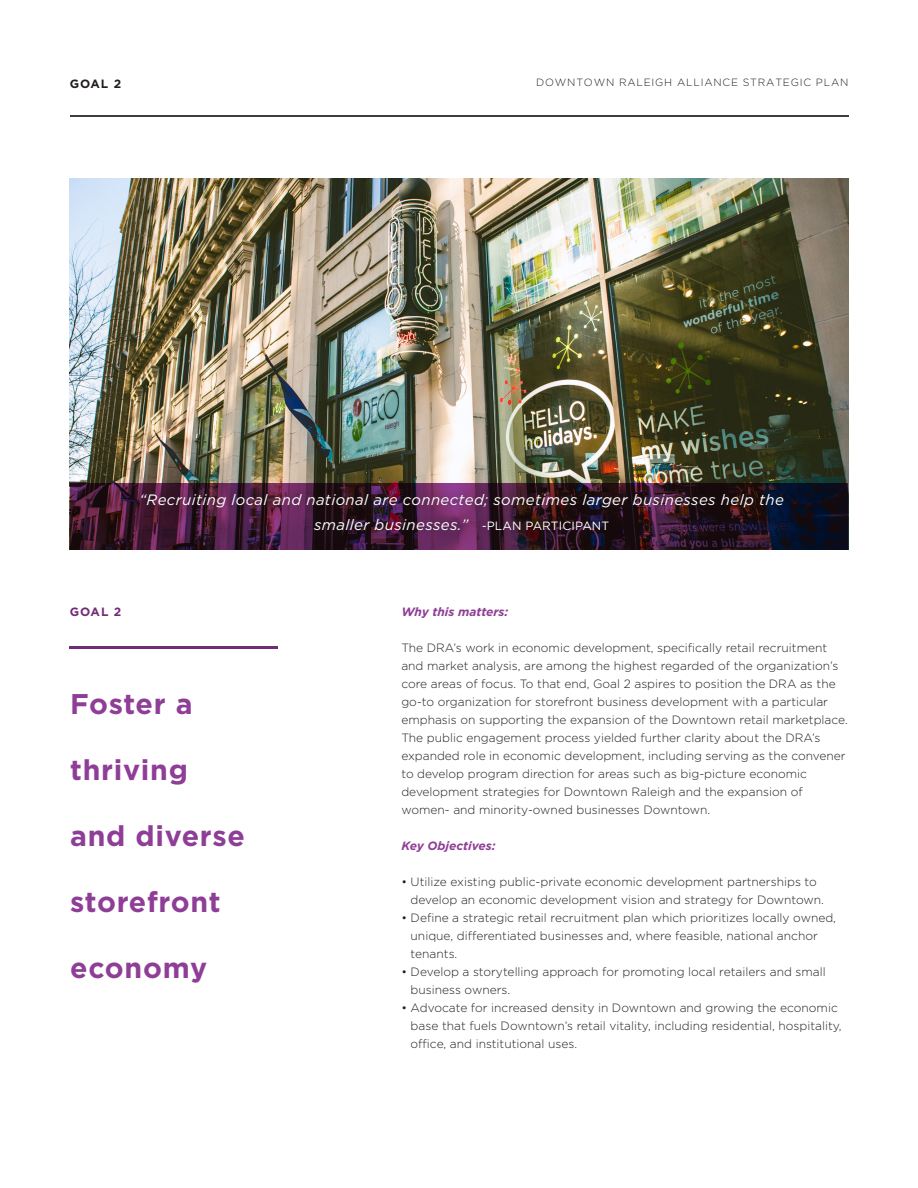
<style>
.page{position:relative;width:918px;height:1188px;background:#fff}
.page>*{position:absolute;margin:0;border:0;box-sizing:border-box;transform-origin:0 0}
.t1{font:700 28.5px "Gotham";letter-spacing:.025em;color:#8f3e97}
.t2{font:italic 15px/25.2px "Gotham";letter-spacing:.025em;color:#fff;text-align:center}
.t3{font:300 12px/18px "Gotham";color:#231f20}
.t4{font:italic 700 12px "Gotham";color:#8f3e97}
.t5{font:700 12px "Gotham";color:#231f20}
.t6{font:700 12px "Gotham";color:#732b78}
.t7{font:300 10.5px "Gotham";letter-spacing:.075em;color:#231f20}
.s1{font-size:12px}
.s2{font-style:normal;font-size:12px}
</style>
<div class="page">
<hr style="left:70px;top:115px;width:778px;height:1px;background:#3e3e3f">
<img style="left:70px;top:178px;width:778px;height:305px">
<svg style="left:70px;top:483px;width:778px;height:66px"></svg>
<div style="left:134px;top:487px;width:657px;height:51px;background:#231f20;opacity:.52"></div>
<hr style="left:69px;top:646px;width:209px;height:2px;background:#732b78">
<p class="t5" style="left:70px;top:75px;width:53px">GOAL 2</p>
<p class="t7" style="left:536px;top:76px;width:314px">DOWNTOWN RALEIGH ALLIANCE STRATEGIC PLAN</p>
<p class="t2" style="left:139px;top:487px;width:646px">“Recruiting local and national are connected; sometimes larger businesses help the smaller businesses.” <span class="s1">-</span><span class="s2">PLAN PARTICIPANT</span></p>
<p class="t6" style="left:70px;top:604px;width:53px">GOAL 2</p>
<p class="t1" style="left:70px;top:685px;width:124px">Foster a</p>
<p class="t1" style="left:70px;top:751px;width:119px">thriving</p>
<p class="t1" style="left:70px;top:817px;width:176px">and diverse</p>
<p class="t1" style="left:70px;top:883px;width:152px">storefront</p>
<p class="t1" style="left:70px;top:949px;width:138px">economy</p>
<p class="t4" style="left:401px;top:604px;width:108px">Why this matters:</p>
<p class="t3" style="left:401px;top:639px;width:448px">The DRA’s work in economic development, specifically retail recruitment and market analysis, are among the highest regarded of the organization’s core areas of focus. To that end, Goal 2 aspires to position the DRA as the go-to organization for storefront business development with a particular emphasis on supporting the expansion of the Downtown retail marketplace.</p>
<p class="t3" style="left:401px;top:729px;width:446px">The public engagement process yielded further clarity about the DRA’s expanded role in economic development, including serving as the convener to develop program direction for areas such as big-picture economic development strategies for Downtown Raleigh and the expansion of women- and minority-owned businesses Downtown.</p>
<p class="t4" style="left:401px;top:838px;width:96px">Key Objectives:</p>
<p class="t3" style="left:411px;top:873px;width:415px;text-indent:-9px">• Utilize existing public-private economic development partnerships to develop an economic development vision and strategy for Downtown.</p>
<p class="t3" style="left:411px;top:909px;width:427px;text-indent:-9px">• Define a strategic retail recruitment plan which prioritizes locally owned, unique, differentiated businesses and, where feasible, national anchor tenants.</p>
<p class="t3" style="left:411px;top:963px;width:417px;text-indent:-9px">• Develop a storytelling approach for promoting local retailers and small business owners.</p>
<p class="t3" style="left:411px;top:999px;width:432px;text-indent:-9px">• Advocate for increased density in Downtown and growing the economic base that fuels Downtown’s retail vitality, including residential, hospitality, office, and institutional uses.</p>
</div>
